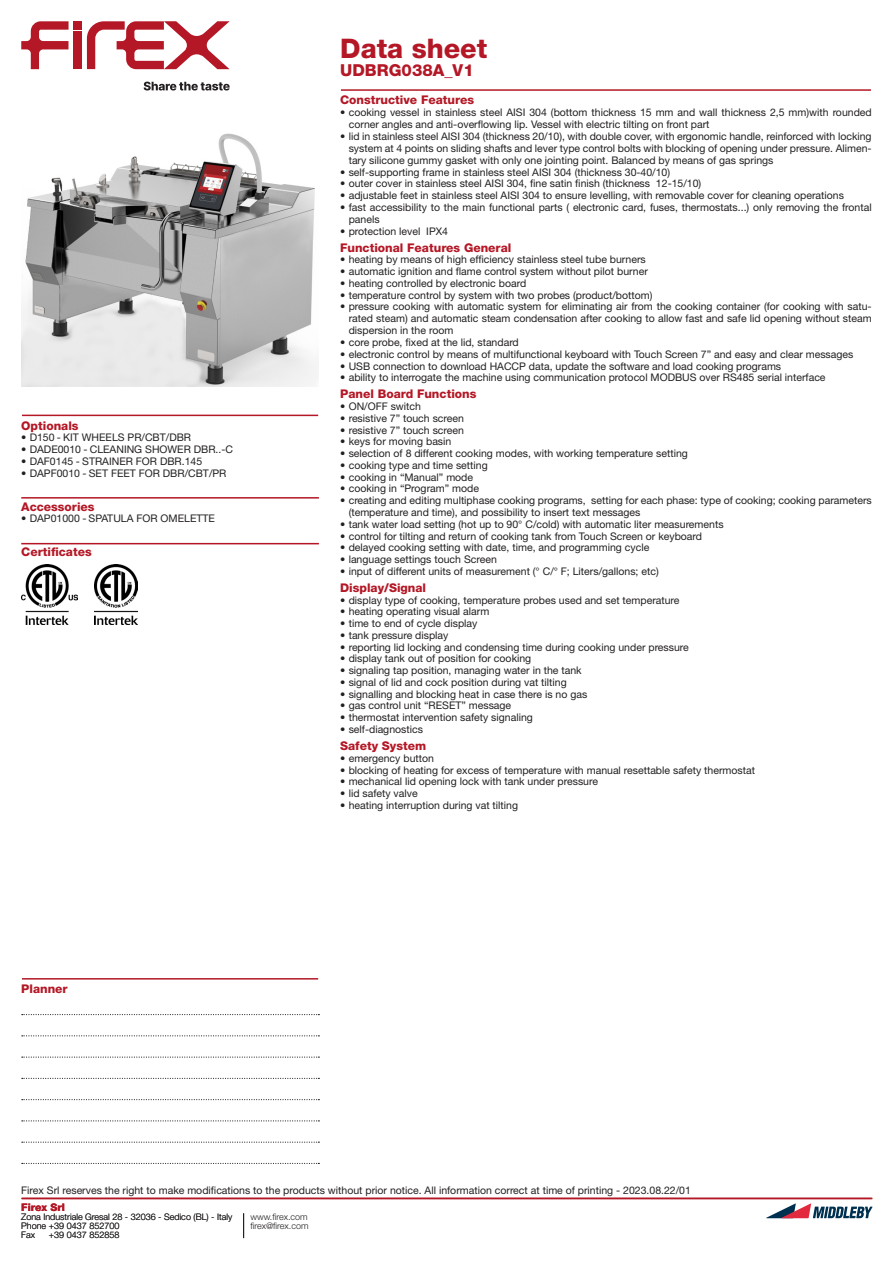
<style>
.page{position:relative;width:893px;height:1263px;background:#fff}
.page>*{position:absolute;margin:0;border:0;box-sizing:border-box;transform-origin:0 0}
.P_scheda_tecnica{font:800 27px "Helvetica Neue LT Std";color:#b41725}
.P_tipo_macchina_titolo{font:800 16.5px "Helvetica Neue LT Std";color:#b41725}
.P_titoli_descrizioni{font:800 12px "Helvetica Neue LT Std";color:#b41725}
.P_Helvetica_Neue_55_7pt{font:10.5px/12px "Helvetica Neue LT Std";color:#231f20}
.t1{font:800 10.5px "Helvetica Neue LT Std";color:#b41725}
.t2{font:300 9px/9px "Helvetica Neue LT Std";color:#231f20}
</style>
<div class="page">
<hr style="left:21px;top:1198px;width:851px;height:1px;background:#b41725">
<svg style="left:766px;top:1203px;width:106px;height:15px"></svg>
<svg style="left:21px;top:21px;width:48px;height:48px"></svg>
<div style="left:73px;top:32px;width:8px;height:37px;background:#b41725"></div>
<div style="left:73px;top:21px;width:8px;height:9px;background:#b41725"></div>
<svg style="left:87px;top:21px;width:143px;height:48px"></svg>
<svg style="left:144px;top:82px;width:86px;height:9px"></svg>
<svg style="left:243px;top:1213px;width:1px;height:25px"></svg>
<hr style="left:22px;top:978px;width:296px;height:1px;background:#b41725">
<svg style="left:22px;top:1014px;width:297px;height:1px"></svg>
<svg style="left:22px;top:1035px;width:297px;height:1px"></svg>
<svg style="left:22px;top:1056px;width:297px;height:2px"></svg>
<svg style="left:22px;top:1078px;width:297px;height:1px"></svg>
<svg style="left:22px;top:1099px;width:297px;height:1px"></svg>
<svg style="left:22px;top:1120px;width:297px;height:1px"></svg>
<svg style="left:22px;top:1141px;width:297px;height:2px"></svg>
<svg style="left:22px;top:1163px;width:297px;height:1px"></svg>
<img style="left:21px;top:133px;width:298px;height:253px">
<hr style="left:341px;top:89px;width:530px;height:2px;background:#b41725">
<hr style="left:22px;top:415px;width:296px;height:1px;background:#b41725">
<hr style="left:21px;top:497px;width:298px;height:2px;background:#b41725">
<hr style="left:21px;top:543px;width:298px;height:1px;background:#b41725">
<img style="left:21px;top:565px;width:57px;height:59px">
<img style="left:95px;top:565px;width:42px;height:59px">
<p class="P_titoli_descrizioni" style="left:21px;top:418px;width:59px">Optionals</p>
<p class="P_Helvetica_Neue_55_7pt" style="left:21px;top:431px;width:171px">• D150 - KIT WHEELS PR/CBT/DBR</p>
<p class="P_Helvetica_Neue_55_7pt" style="left:21px;top:443px;width:213px">• DADE0010 - CLEANING SHOWER DBR..-C</p>
<p class="P_Helvetica_Neue_55_7pt" style="left:21px;top:455px;width:182px">• DAF0145 - STRAINER FOR DBR.145</p>
<p class="P_Helvetica_Neue_55_7pt" style="left:21px;top:467px;width:207px">• DAPF0010 - SET FEET FOR DBR/CBT/PR</p>
<p class="P_titoli_descrizioni" style="left:21px;top:499px;width:75px">Accessories</p>
<p class="P_Helvetica_Neue_55_7pt" style="left:21px;top:512px;width:195px">• DAP01000 - SPATULA FOR OMELETTE</p>
<p class="P_titoli_descrizioni" style="left:21px;top:545px;width:72px">Certificates</p>
<p class="P_titoli_descrizioni" style="left:21px;top:981px;width:48px">Planner</p>
<p class="P_scheda_tecnica" style="left:340px;top:32px;width:149px">Data sheet</p>
<p class="P_tipo_macchina_titolo" style="left:340px;top:60px;width:135px">UDBRG038A_V1</p>
<p class="P_titoli_descrizioni" style="left:340px;top:93px;width:135px">Constructive Features</p>
<p class="P_Helvetica_Neue_55_7pt" style="left:349px;top:106px;width:525px;text-indent:-9px">• cooking vessel in stainless steel AISI 304 (bottom thickness 15 mm and wall thickness 2,5 mm)with rounded corner angles and anti-overflowing lip. Vessel with electric tilting on front part</p>
<p class="P_Helvetica_Neue_55_7pt" style="left:349px;top:130px;width:524px;text-align:justify;text-indent:-9px">• lid in stainless steel AISI 304 (thickness 20/10), with double cover, with ergonomic handle, reinforced with locking system at 4 points on sliding shafts and lever type control bolts with blocking of opening under pressure. Alimen&shy;tary silicone gummy gasket with only one jointing point. Balanced by means of gas springs</p>
<p class="P_Helvetica_Neue_55_7pt" style="left:340px;top:166px;width:331px">• self-supporting frame in stainless steel AISI 304 (thickness 30-40/10)</p>
<p class="P_Helvetica_Neue_55_7pt" style="left:340px;top:177px;width:363px">• outer cover in stainless steel AISI 304, fine satin finish (thickness 12-15/10)</p>
<p class="P_Helvetica_Neue_55_7pt" style="left:340px;top:189px;width:505px">• adjustable feet in stainless steel AISI 304 to ensure levelling, with removable cover for cleaning operations</p>
<p class="P_Helvetica_Neue_55_7pt" style="left:349px;top:201px;width:524px;text-indent:-9px">• fast accessibility to the main functional parts ( electronic card, fuses, thermostats...) only removing the frontal panels</p>
<p class="P_Helvetica_Neue_55_7pt" style="left:340px;top:225px;width:109px">• protection level IPX4</p>
<p class="P_titoli_descrizioni" style="left:340px;top:240px;width:173px">Functional Features General</p>
<p class="P_Helvetica_Neue_55_7pt" style="left:340px;top:253px;width:307px">• heating by means of high efficiency stainless steel tube burners</p>
<p class="P_Helvetica_Neue_55_7pt" style="left:340px;top:265px;width:309px">• automatic ignition and flame control system without pilot burner</p>
<p class="P_Helvetica_Neue_55_7pt" style="left:340px;top:277px;width:188px">• heating controlled by electronic board</p>
<p class="P_Helvetica_Neue_55_7pt" style="left:340px;top:289px;width:314px">• temperature control by system with two probes (product/bottom)</p>
<p class="P_Helvetica_Neue_55_7pt" style="left:349px;top:300px;width:525px;text-align:justify;text-indent:-9px">• pressure cooking with automatic system for eliminating air from the cooking container (for cooking with satu&shy;rated steam) and automatic steam condensation after cooking to allow fast and safe lid opening without steam dispersion in the room</p>
<p class="P_Helvetica_Neue_55_7pt" style="left:340px;top:336px;width:180px">• core probe, fixed at the lid, standard</p>
<p class="P_Helvetica_Neue_55_7pt" style="left:340px;top:348px;width:515px">• electronic control by means of multifunctional keyboard with Touch Screen 7” and easy and clear messages</p>
<p class="P_Helvetica_Neue_55_7pt" style="left:340px;top:360px;width:443px">• USB connection to download HACCP data, update the software and load cooking programs</p>
<p class="P_Helvetica_Neue_55_7pt" style="left:340px;top:371px;width:487px">• ability to interrogate the machine using communication protocol MODBUS over RS485 serial interface</p>
<p class="P_titoli_descrizioni" style="left:340px;top:387px;width:138px">Panel Board Functions</p>
<p class="P_Helvetica_Neue_55_7pt" style="left:340px;top:400px;width:82px">• ON/OFF switch</p>
<p class="P_Helvetica_Neue_55_7pt" style="left:340px;top:412px;width:125px">• resistive 7” touch screen</p>
<p class="P_Helvetica_Neue_55_7pt" style="left:340px;top:424px;width:125px">• resistive 7” touch screen</p>
<p class="P_Helvetica_Neue_55_7pt" style="left:340px;top:435px;width:113px">• keys for moving basin</p>
<p class="P_Helvetica_Neue_55_7pt" style="left:340px;top:447px;width:349px">• selection of 8 different cooking modes, with working temperature setting</p>
<p class="P_Helvetica_Neue_55_7pt" style="left:340px;top:459px;width:149px">• cooking type and time setting</p>
<p class="P_Helvetica_Neue_55_7pt" style="left:340px;top:471px;width:134px">• cooking in “Manual” mode</p>
<p class="P_Helvetica_Neue_55_7pt" style="left:340px;top:482px;width:140px">• cooking in “Program” mode</p>
<p class="P_Helvetica_Neue_55_7pt" style="left:349px;top:494px;width:525px;text-indent:-9px">• creating and editing multiphase cooking programs, setting for each phase: type of cooking; cooking parameters (temperature and time), and possibility to insert text messages</p>
<p class="P_Helvetica_Neue_55_7pt" style="left:340px;top:518px;width:385px">• tank water load setting (hot up to 90° C/cold) with automatic liter measurements</p>
<p class="P_Helvetica_Neue_55_7pt" style="left:340px;top:530px;width:363px">• control for tilting and return of cooking tank from Touch Screen or keyboard</p>
<p class="P_Helvetica_Neue_55_7pt" style="left:340px;top:541px;width:311px">• delayed cooking setting with date, time, and programming cycle</p>
<p class="P_Helvetica_Neue_55_7pt" style="left:340px;top:553px;width:158px">• language settings touch Screen</p>
<p class="P_Helvetica_Neue_55_7pt" style="left:340px;top:565px;width:320px">• input of different units of measurement (° C/° F; Liters/gallons; etc)</p>
<p class="P_titoli_descrizioni" style="left:340px;top:581px;width:88px">Display/Signal</p>
<p class="P_Helvetica_Neue_55_7pt" style="left:340px;top:594px;width:341px">• display type of cooking, temperature probes used and set temperature</p>
<p class="P_Helvetica_Neue_55_7pt" style="left:340px;top:606px;width:151px">• heating operating visual alarm</p>
<p class="P_Helvetica_Neue_55_7pt" style="left:340px;top:617px;width:139px">• time to end of cycle display</p>
<p class="P_Helvetica_Neue_55_7pt" style="left:340px;top:629px;width:110px">• tank pressure display</p>
<p class="P_Helvetica_Neue_55_7pt" style="left:340px;top:641px;width:350px">• reporting lid locking and condensing time during cooking under pressure</p>
<p class="P_Helvetica_Neue_55_7pt" style="left:340px;top:653px;width:193px">• display tank out of position for cooking</p>
<p class="P_Helvetica_Neue_55_7pt" style="left:340px;top:664px;width:243px">• signaling tap position, managing water in the tank</p>
<p class="P_Helvetica_Neue_55_7pt" style="left:340px;top:676px;width:228px">• signal of lid and cock position during vat tilting</p>
<p class="P_Helvetica_Neue_55_7pt" style="left:340px;top:688px;width:249px">• signalling and blocking heat in case there is no gas</p>
<p class="P_Helvetica_Neue_55_7pt" style="left:340px;top:700px;width:173px">• gas control unit “RESET” message</p>
<p class="P_Helvetica_Neue_55_7pt" style="left:340px;top:711px;width:194px">• thermostat intervention safety signaling</p>
<p class="P_Helvetica_Neue_55_7pt" style="left:340px;top:723px;width:84px">• self-diagnostics</p>
<p class="P_titoli_descrizioni" style="left:340px;top:739px;width:88px">Safety System</p>
<p class="P_Helvetica_Neue_55_7pt" style="left:340px;top:752px;width:95px">• emergency button</p>
<p class="P_Helvetica_Neue_55_7pt" style="left:340px;top:764px;width:416px">• blocking of heating for excess of temperature with manual resettable safety thermostat</p>
<p class="P_Helvetica_Neue_55_7pt" style="left:340px;top:775px;width:259px">• mechanical lid opening lock with tank under pressure</p>
<p class="P_Helvetica_Neue_55_7pt" style="left:340px;top:787px;width:79px">• lid safety valve</p>
<p class="P_Helvetica_Neue_55_7pt" style="left:340px;top:799px;width:179px">• heating interruption during vat tilting</p>
<p class="P_Helvetica_Neue_55_7pt" style="left:21px;top:1184px;width:671px">Firex Srl reserves the right to make modifications to the products without prior notice. All information correct at time of printing - 2023.08.22/01</p>
<p class="t1" style="left:21px;top:1201px;width:45px">Firex Srl</p>
<p class="t2" style="left:21px;top:1212px;width:212px">Zona Industriale Gresal 28 - 32036 - Sedico (BL) - Italy</p>
<p class="t2" style="left:21px;top:1221px;width:100px">Phone +39 0437 852700</p>
<p class="t2" style="left:21px;top:1230px;width:15px">Fax</p>
<p class="t2" style="left:49px;top:1230px;width:72px">+39 0437 852858</p>
<p class="t2" style="left:250px;top:1212px;width:60px">www.firex.com firex@firex.com</p>
</div>
